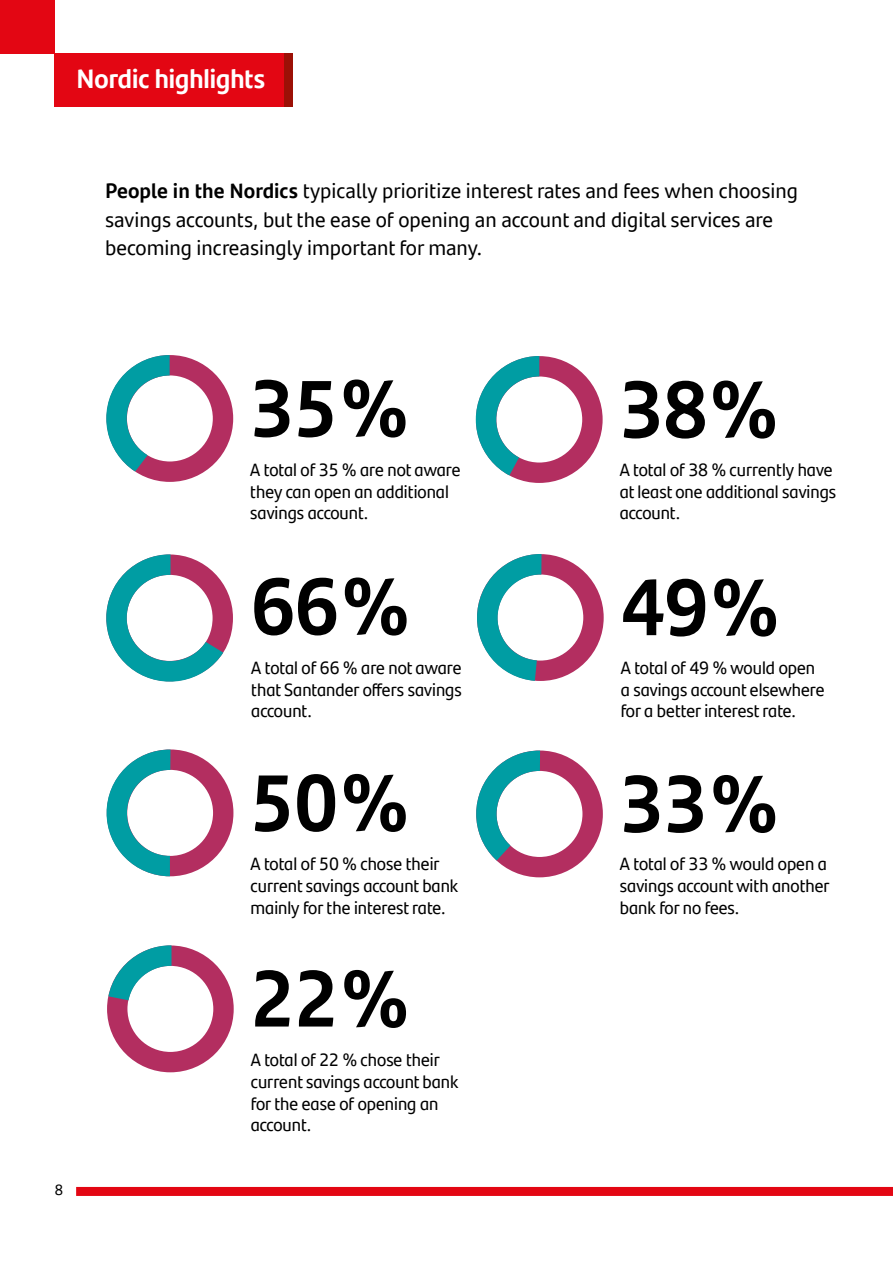
<style>
.page{position:relative;width:893px;height:1263px;background:#fff}
.page>*{position:absolute;margin:0;border:0;box-sizing:border-box;transform-origin:0 0}
.t1{font:700 79.5px "Santander Headline";color:#000}
.t2{font:700 27px "Santander Headline";color:#fff}
.t3{font:21px/28.5px "Santander Text";color:#000}
.t4{font:18px/21.6px "Santander Headline";color:#000}
.t5{font:15px "Santander Text";color:#000}
.s1{font-weight:700}
</style>
<div class="page">
<div style="left:76px;top:1187px;width:817px;height:9px;background:#e30613"></div>
<div style="left:0;top:0;width:54px;height:53px;background:#e30613"></div>
<div style="left:54px;top:53px;width:232px;height:54px;background:#e30613"></div>
<div style="left:284px;top:53px;width:9px;height:54px;background:#9c1006"></div>
<div style="left:107px;top:355px;width:126px;height:127px;border:20px solid #b32e60;border-radius:50%"></div>
<svg style="left:106px;top:355px;width:64px;height:127px"></svg>
<div style="left:476px;top:356px;width:127px;height:127px;border:20px solid #b32e60;border-radius:50%"></div>
<svg style="left:475px;top:356px;width:64px;height:127px"></svg>
<div style="left:477px;top:554px;width:127px;height:127px;border:20px solid #b32e60;border-radius:50%"></div>
<div style="left:107px;top:749px;width:126px;height:127px;border:20px solid #b32e60;border-radius:50%"></div>
<div style="left:476px;top:750px;width:127px;height:127px;border:20px solid #b32e60;border-radius:50%"></div>
<div style="left:107px;top:945px;width:127px;height:127px;border:20px solid #b32e60;border-radius:50%"></div>
<svg style="left:477px;top:554px;width:65px;height:123px"></svg>
<svg style="left:106px;top:749px;width:65px;height:128px"></svg>
<svg style="left:107px;top:945px;width:64px;height:71px"></svg>
<svg style="left:476px;top:750px;width:64px;height:126px"></svg>
<svg style="left:106px;top:554px;width:127px;height:128px"></svg>
<h2 class="t2" style="left:77px;top:57px;width:190px">Nordic highlights</h2>
<p class="t3" style="left:105px;top:176px;width:694px"><span class="s1">People in the Nordics</span> typically prioritize interest rates and fees when choosing savings accounts, but the ease of opening an account and digital services are becoming increasingly important for many.</p>
<p class="t5" style="left:55px;top:1178px;width:10px">8</p>
<h1 class="t1" style="left:250px;top:346px;width:159px">35%</h1>
<p class="t4" style="left:250px;top:458px;width:212px">A total of 35 % are not aware they can open an additional savings account.</p>
<h1 class="t1" style="left:251px;top:544px;width:159px">66%</h1>
<p class="t4" style="left:251px;top:656px;width:212px;text-align:justify">A total of 66 % are not aware that Santander offers savings account.</p>
<h1 class="t1" style="left:250px;top:740px;width:159px">50%</h1>
<p class="t4" style="left:250px;top:852px;width:209px">A total of 50 % chose their current savings account bank mainly for the interest rate.</p>
<h1 class="t1" style="left:251px;top:936px;width:159px">22%</h1>
<p class="t4" style="left:251px;top:1048px;width:209px">A total of 22 % chose their current savings account bank for the ease of opening an account.</p>
<h1 class="t1" style="left:620px;top:347px;width:159px">38%</h1>
<p class="t4" style="left:620px;top:458px;width:218px">A total of 38 % currently have at least one additional savings account.</p>
<h1 class="t1" style="left:621px;top:545px;width:159px">49%</h1>
<p class="t4" style="left:621px;top:656px;width:205px">A total of 49 % would open a savings account elsewhere for a better interest rate.</p>
<h1 class="t1" style="left:620px;top:741px;width:159px">33%</h1>
<p class="t4" style="left:620px;top:852px;width:211px">A total of 33 % would open a savings account with another bank for no fees.</p>
</div>
